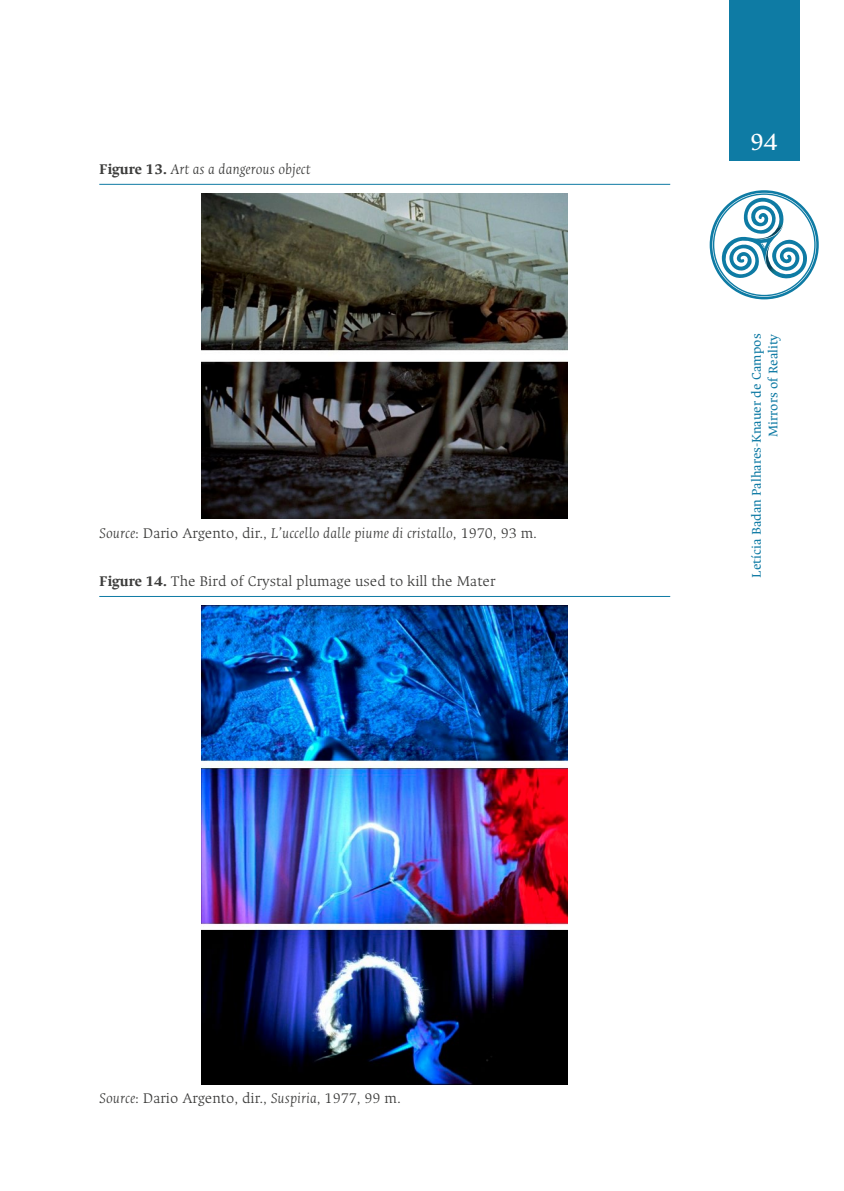
<style>
.page{position:relative;width:844px;height:1191px;background:#fff}
.page>*{position:absolute;margin:0;border:0;box-sizing:border-box;transform-origin:0 0}
.t1{font:26.25px "Ancizar Serif";color:#fff}
.t2{font:italic 300 15.75px "Ancizar Serif";color:#3c3c3b}
.t3{font:300 15.75px "Ancizar Serif";color:#3c3c3b}
.t4{font:14px/16.8px "Ancizar Serif";color:#0e7aa4;text-align:right}
.s1{font-weight:700;font-style:normal}
.s2{font-style:normal}
.s3{font-weight:700}
.s4{font-style:italic}
</style>
<div class="page">
<div style="left:728px;top:0;width:71px;height:161px;background:#0e7ba4"></div>
<svg style="left:709px;top:190px;width:109px;height:109px"></svg>
<hr style="left:99px;top:184px;width:571px;height:1px;background:#0e7aa4">
<hr style="left:99px;top:596px;width:571px;height:1px;background:#0e7aa4">
<img style="left:201px;top:193px;width:366px;height:326px">
<img style="left:201px;top:605px;width:366px;height:479px">
<p class="t2" style="left:99px;top:160px;width:213px"><span class="s1">Figure 13.</span> Art as a dangerous object</p>
<p class="t2" style="left:99px;top:524px;width:439px">Source<span class="s2">: Dario Argento, dir.,</span> L’uccello dalle piume di cristallo<span class="s2">, 1970, 93 m.</span></p>
<p class="t3" style="left:99px;top:572px;width:398px"><span class="s3">Figure 14.</span> The Bird of Crystal plumage used to kill the Mater</p>
<p class="t3" style="left:99px;top:1089px;width:303px"><span class="s4">Source</span>: Dario Argento, dir., <span class="s4">Suspiria</span>, 1977, 99 m.</p>
<h1 class="t1" style="left:749px;top:126px;width:29px">94</h1>
<p class="t4" style="left:747px;top:577px;width:245px;rotate:-90deg">Letícia Badan Palhares-Knauer de Campos<br>Mirrors of Reality</p>
</div>
